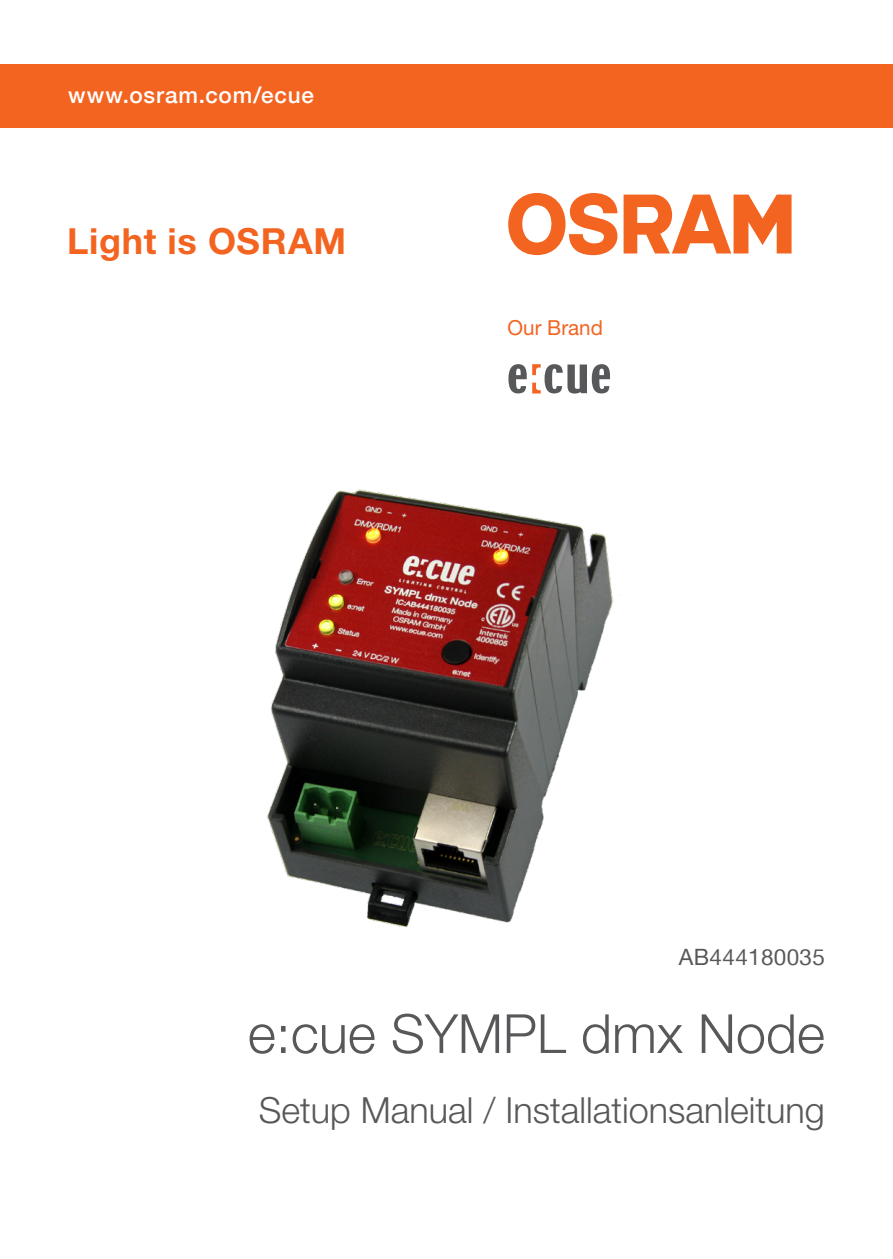
<style>
.page{position:relative;width:893px;height:1259px;background:#fff}
.page>*{position:absolute;margin:0;border:0;box-sizing:border-box;transform-origin:0 0}
.t1{font:300 54px "Helvetica Neue LT Pro";color:#57585a}
.t2{font:300 36px "Helvetica Neue LT Pro";color:#57585a}
.t3{font:700 36px "Helvetica Neue LT Pro";letter-spacing:.02em;color:#f36421}
.t4{font:500 22.5px "Helvetica Neue LT";letter-spacing:.035em;color:#fff}
.t5{font:22.5px "Helvetica Neue LT";letter-spacing:.015em;color:#57585a}
.t6{font:20.7px "Helvetica Neue LT Pro";color:#f36421}
</style>
<div class="page">
<img style="left:267px;top:489px;width:353px;height:438px">
<svg style="left:508px;top:364px;width:102px;height:29px"></svg>
<svg style="left:508px;top:193px;width:283px;height:62px"></svg>
<div style="left:0;top:64px;width:893px;height:64px;background:#f36421"></div>
<p class="t4" style="left:68px;top:81px;width:247px">www.osram.com/ecue</p>
<p class="t3" style="left:67px;top:219px;width:281px">Light is OSRAM</p>
<p class="t6" style="left:508px;top:315px;width:97px">Our Brand</p>
<p class="t5" style="left:679px;top:944px;width:147px">AB444180035</p>
<h1 class="t1" style="left:248px;top:1000px;width:579px">e:cue SYMPL dmx Node</h1>
<p class="t2" style="left:259px;top:1087px;width:568px">Setup Manual / Installationsanleitung</p>
</div>
